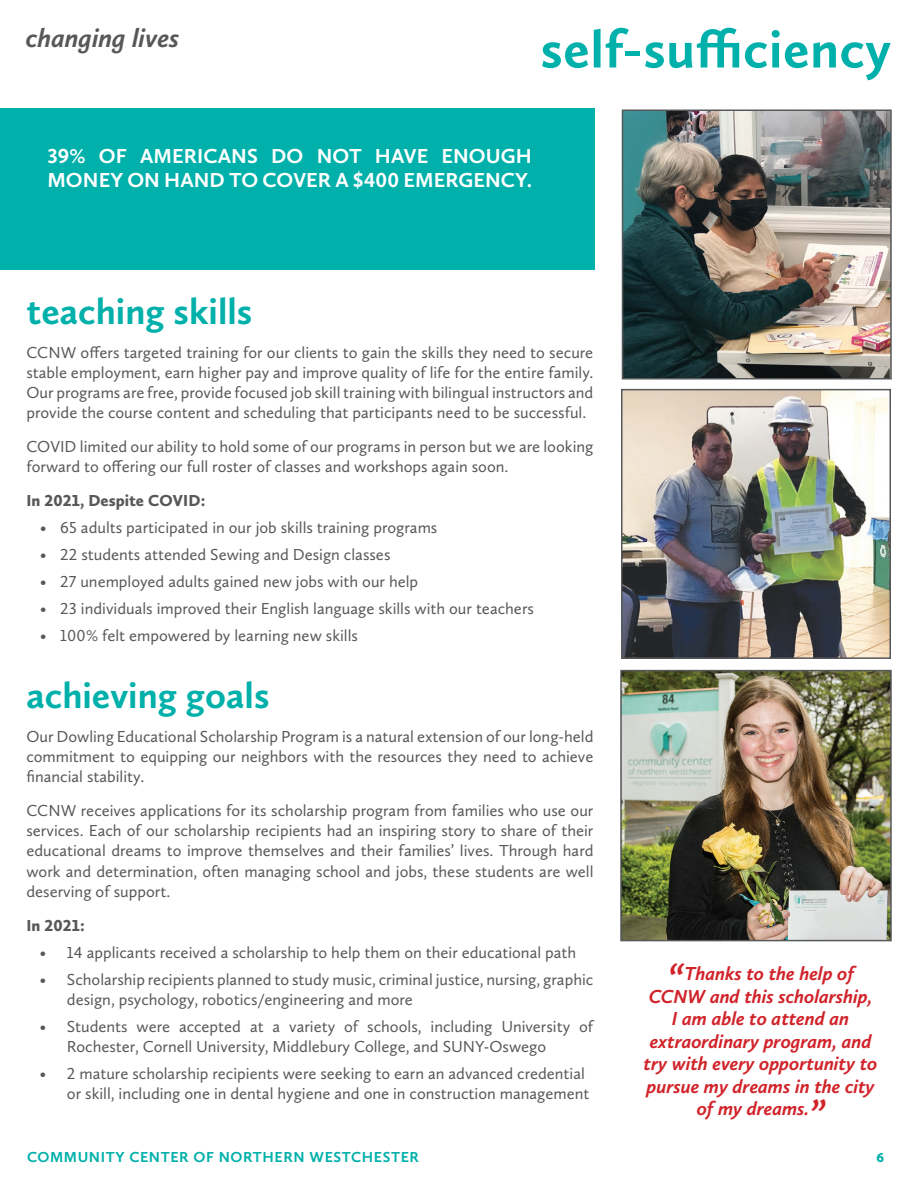
<style>
.page{position:relative;width:918px;height:1188px;background:#fff}
.page>*{position:absolute;margin:0;border:0;box-sizing:border-box;transform-origin:0 0}
.t1{font:700 54px "Calluna Sans";letter-spacing:.01em;color:#00b0aa}
.t2{font:700 37.5px "Calluna Sans";color:#00b0aa}
.t3{font:italic 700 27px "Calluna Sans";color:#57585a}
.t4{font:700 21px/24px "Calluna Sans";letter-spacing:.005em;color:#fff}
.t5{font:italic 700 19.5px/22.5px "Calluna Sans";color:#d1232a;text-align:center}
.t6{font:16.5px/20.2px "Calluna Sans";color:#57585a;text-align:justify}
.t7{font:900 16.5px "Calluna Sans";letter-spacing:.005em;color:#57585a}
.t8{font:700 15px "Calluna Sans";letter-spacing:.04em;color:#00b0aa}
.t9{font:900 13.5px "Calluna Sans";color:#00b0aa}
.s1{font-size:37.5px}
</style>
<div class="page">
<img style="left:624px;top:392px;width:264px;height:264px">
<div style="left:621px;top:389px;width:270px;height:270px;border:2px solid #57585a"></div>
<img style="left:625px;top:113px;width:264px;height:264px">
<div style="left:622px;top:110px;width:270px;height:270px;border:2px solid #57585a"></div>
<img style="left:623px;top:673px;width:266px;height:265px">
<div style="left:620px;top:670px;width:272px;height:271px;border:2px solid #57585a"></div>
<div style="left:0;top:108px;width:594px;height:162px;background:#00b0aa"></div>
<h3 class="t3" style="left:26px;top:21px;width:155px">changing lives</h3>
<h1 class="t1" style="left:540px;top:16px;width:352px">self-sufficiency</h1>
<p class="t4" style="left:47px;top:143px;width:486px">39% OF AMERICANS DO NOT HAVE ENOUGH<br>MONEY ON HAND TO COVER A $400 EMERGENCY.</p>
<h2 class="t2" style="left:26px;top:288px;width:227px">teaching skills</h2>
<p class="t6" style="left:26px;top:342px;width:569px">CCNW offers targeted training for our clients to gain the skills they need to secure stable employment, earn higher pay and improve quality of life for the entire family.<br>Our programs are free, provide focused job skill training with bilingual instructors and provide the course content and scheduling that participants need to be successful.</p>
<p class="t6" style="left:26px;top:436px;width:569px">COVID limited our ability to hold some of our programs in person but we are looking forward to offering our full roster of classes and workshops again soon.</p>
<p class="t7" style="left:26px;top:490px;width:180px">In 2021, Despite COVID:</p>
<p class="t6" style="left:40px;top:517px;width:399px">• 65 adults participated in our job skills training programs</p>
<p class="t6" style="left:40px;top:544px;width:352px">• 22 students attended Sewing and Design classes</p>
<p class="t6" style="left:40px;top:571px;width:380px">• 27 unemployed adults gained new jobs with our help</p>
<p class="t6" style="left:40px;top:598px;width:495px">• 23 individuals improved their English language skills with our teachers</p>
<p class="t6" style="left:40px;top:625px;width:319px">• 100% felt empowered by learning new skills</p>
<h2 class="t2" style="left:26px;top:672px;width:244px">achieving goals</h2>
<p class="t6" style="left:26px;top:726px;width:569px">Our Dowling Educational Scholarship Program is a natural extension of our long-held commitment to equipping our neighbors with the resources they need to achieve financial stability.</p>
<p class="t6" style="left:26px;top:800px;width:569px">CCNW receives applications for its scholarship program from families who use our services. Each of our scholarship recipients had an inspiring story to share of their educational dreams to improve themselves and their families’ lives. Through hard work and determination, often managing school and jobs, these students are well deserving of support.</p>
<p class="t7" style="left:26px;top:915px;width:60px">In 2021:</p>
<p class="t6" style="left:40px;top:942px;width:538px">• 14 applicants received a scholarship to help them on their educational path</p>
<p class="t6" style="left:67px;top:969px;width:528px;text-indent:-27px">• Scholarship recipients planned to study music, criminal justice, nursing, graphic design, psychology, robotics/engineering and more</p>
<p class="t6" style="left:67px;top:1016px;width:528px;text-indent:-27px">• Students were accepted at a variety of schools, including University of<br>Rochester, Cornell University, Middlebury College, and SUNY-Oswego</p>
<p class="t6" style="left:40px;top:1063px;width:551px;text-align:right">• 2 mature scholarship recipients were seeking to earn an advanced credential or skill, including one in dental hygiene and one in construction management</p>
<p class="t8" style="left:27px;top:1147px;width:394px">COMMUNITY CENTER OF NORTHERN WESTCHESTER</p>
<p class="t5" style="left:644px;top:962px;width:235px"><span class="s1">“</span>Thanks to the help of<br>CCNW and this scholarship,<br>I am able to attend an extraordinary program, and try with every opportunity to pursue my dreams in the city of my dreams.<span class="s1">”</span></p>
<p class="t9" style="left:876px;top:1149px;width:9px">6</p>
</div>
